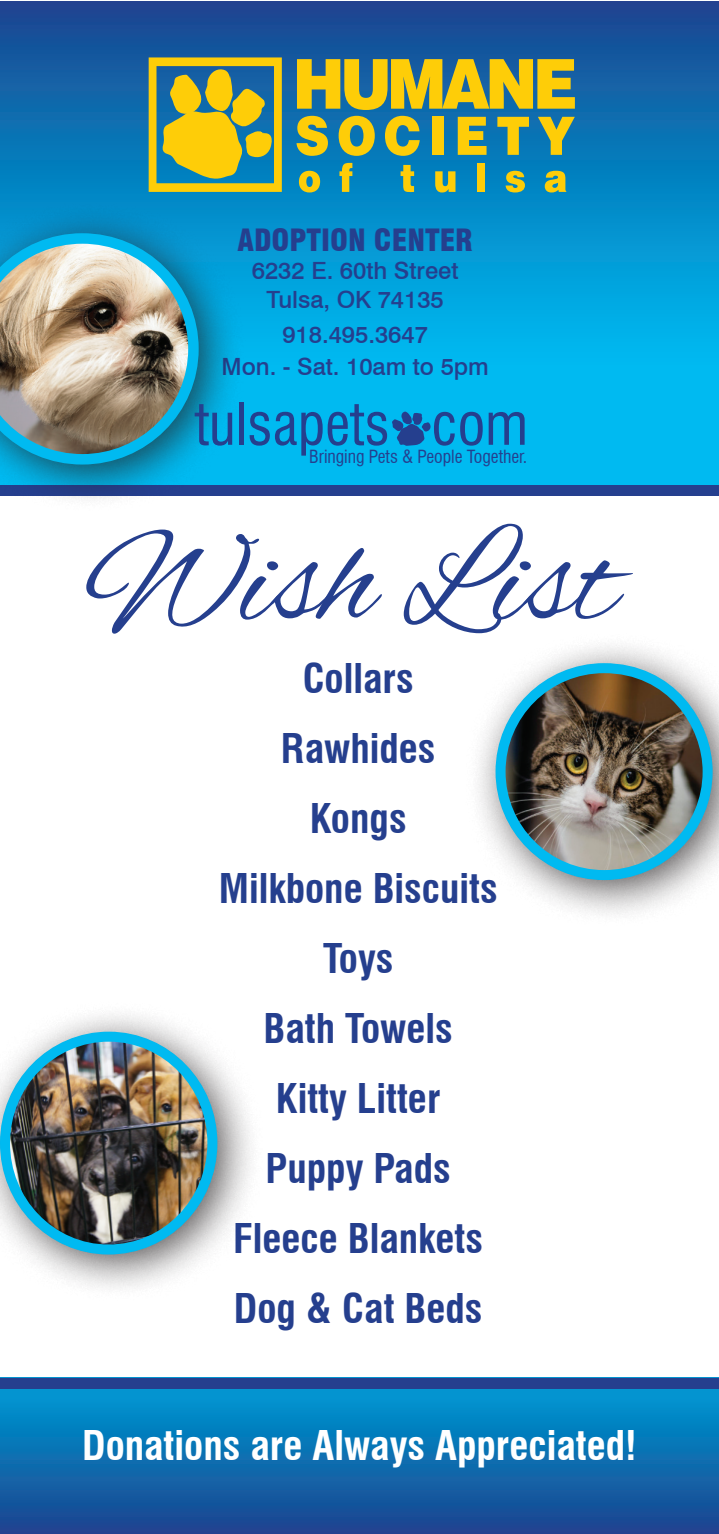
<style>
.page{position:relative;width:719px;height:1534px;background:#fff}
.page>*{position:absolute;margin:0;border:0;box-sizing:border-box;transform-origin:0 0}
.t1{font:139px "Alex Brush";color:#253f8e}
.t2{font:condensed 57px "Swiss 721 BT";color:#253f8e}
.t3{font:700 condensed 40px/70px "Swiss 721 BT";color:#253f8e;text-align:center}
.t4{font:700 condensed 40px "Swiss 721 BT";color:#fff}
.t5{font:900 condensed 30px "Swiss 721 BT";color:#253f8e}
.t6{font:500 23.75px/28.5px "Swiss 721 BT";color:#253f8e;text-align:center}
.t7{font:condensed 17.75px "Swiss 721 BT";color:#253f8e}
</style>
<div class="page">
<div style="left:0;top:1378px;width:718px;height:156px;background:linear-gradient(to bottom,#0099d3,#1d4590)"></div>
<svg style="left:0;top:1px;width:718px;height:485px;background:#078dcb"></svg>
<svg style="left:296px;top:116px;width:32px;height:40px"></svg>
<svg style="left:338px;top:116px;width:36px;height:40px"></svg>
<svg style="left:385px;top:116px;width:34px;height:40px"></svg>
<div style="left:432px;top:117px;width:11px;height:38px;background:#fecd08"></div>
<svg style="left:457px;top:117px;width:29px;height:38px"></svg>
<svg style="left:497px;top:117px;width:31px;height:38px"></svg>
<svg style="left:537px;top:117px;width:37px;height:38px"></svg>
<svg style="left:297px;top:59px;width:277px;height:51px;background:#b5ac38"></svg>
<svg style="left:149px;top:57px;width:133px;height:135px;background:#a4aa46"></svg>
<svg style="left:299px;top:171px;width:21px;height:21px"></svg>
<svg style="left:339px;top:163px;width:13px;height:29px"></svg>
<svg style="left:400px;top:165px;width:14px;height:27px"></svg>
<svg style="left:435px;top:171px;width:20px;height:21px"></svg>
<div style="left:477px;top:164px;width:7px;height:28px;background:#fecd08"></div>
<svg style="left:505px;top:171px;width:19px;height:21px"></svg>
<svg style="left:544px;top:171px;width:22px;height:21px"></svg>
<div style="left:464px;top:632px;width:254px;height:295px;background:#231f20;opacity:.75"></div>
<img style="left:500px;top:668px;width:207px;height:207px;border-radius:103px">
<div style="left:495px;top:663px;width:217px;height:217px;border:10px solid #00baf1;border-radius:50%"></div>
<div style="left:0;top:1000px;width:264px;height:301px;background:#231f20;opacity:.75"></div>
<img style="left:5px;top:1036px;width:207px;height:213px">
<div style="left:0;top:1031px;width:217px;height:223px;border:10px solid #00baf1;border-radius:50%"></div>
<div style="left:0;top:486px;width:718px;height:10px;background:#253f8e"></div>
<div style="left:0;top:1378px;width:718px;height:10px;background:#253f8e"></div>
<div style="left:0;top:202px;width:246px;height:309px;background:#231f20;opacity:.75"></div>
<svg style="left:0;top:233px;width:198px;height:231px;background:#809c99"></svg>
<svg style="left:391px;top:411px;width:40px;height:35px"></svg>
<p class="t5" style="left:237px;top:222px;width:237px">ADOPTION CENTER</p>
<p class="t6" style="left:252px;top:256px;width:208px">6232 E. 60th Street<br>Tulsa, OK 74135</p>
<p class="t6" style="left:221px;top:318px;width:268px;line-height:32px">918.495.3647<br>Mon. - Sat. 10am to 5pm</p>
<h2 class="t2" style="left:195px;top:390px;width:334px">tulsapets com</h2>
<p class="t7" style="left:309px;top:446px;width:219px">Bringing Pets &amp; People Together.</p>
<h1 class="t1" style="left:84px;top:503px;width:534px">Wish List</h1>
<p class="t3" style="left:218px;top:643px;width:280px">Collars<br>Rawhides<br>Kongs<br>Milkbone Biscuits<br>Toys<br>Bath Towels<br>Kitty Litter<br>Puppy Pads<br>Fleece Blankets<br>Dog &amp; Cat Beds</p>
<p class="t4" style="left:82px;top:1421px;width:556px">Donations are Always Appreciated!</p>
</div>
